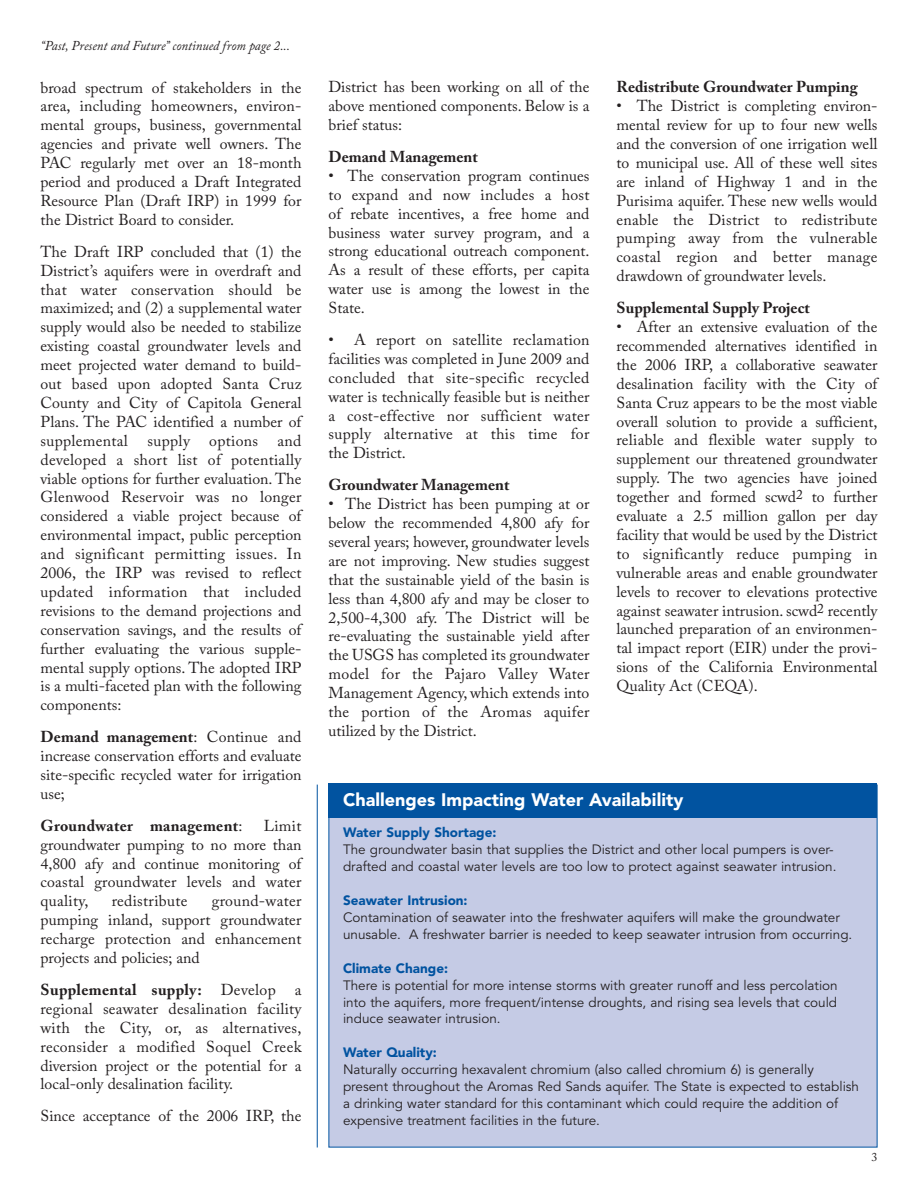
<style>
.page{position:relative;width:918px;height:1188px;background:#fff}
.page>*{position:absolute;margin:0;border:0;box-sizing:border-box;transform-origin:0 0}
.t1{font:900 18px "Avenir";color:#fff}
.t2{font:15.75px/18.9px "Adobe Caslon Pro";color:#231f20;text-align:justify}
.t3{font:700 15.75px "Adobe Caslon Pro";color:#231f20}
.t4{font:700 15.75px "Adobe Caslon Pro";letter-spacing:.02em;color:#231f20}
.t5{font:15.75px "Adobe Caslon Pro";letter-spacing:.02em;color:#231f20}
.t6{font:13.5px/17px "Avenir";color:#231f20}
.t7{font:900 13.5px "Avenir";color:#0153a0}
.t8{font:italic 13.5px "Adobe Caslon Pro";color:#231f20;scale:.95 1}
.t9{font:12px "Adobe Caslon Pro";color:#231f20}
.s1{font-weight:700}
.s2{font-weight:400}
</style>
<div class="page">
<hr style="left:317px;top:785px;width:1px;height:363px;background:#0153a0">
<div style="left:329px;top:785px;width:548px;height:362px;background:#c5cbe5"></div>
<div style="left:328px;top:783px;width:550px;height:35px;background:#0153a0"></div>
<p class="t8" style="left:41px;top:41px;width:264px">“Past, Present and Future” continued from page 2...</p>
<p class="t2" style="left:40px;top:80px;width:263px">broad spectrum of stakeholders in the area, including homeowners, environ&shy;mental groups, business, governmental agencies and private well owners. The PAC regularly met over an 18-month period and produced a Draft Integrated Resource Plan (Draft IRP) in 1999 for the District Board to consider.</p>
<p class="t2" style="left:41px;top:244px;width:263px">The Draft IRP concluded that (1) the District’s aquifers were in overdraft and that water conservation should be maximized; and (2) a supplemental water supply would also be needed to stabilize existing coastal groundwater levels and meet projected water demand to build&shy;out based upon adopted Santa Cruz County and City of Capitola General Plans. The PAC identified a number of supplemental supply options and developed a short list of potentially viable options for further evaluation. The Glenwood Reservoir was no longer considered a viable project because of environmental impact, public perception and significant permitting issues. In 2006, the IRP was revised to reflect updated information that included revisions to the demand projections and conservation savings, and the results of further evaluating the various supple&shy;mental supply options. The adopted IRP is a multi-faceted plan with the following components:</p>
<p class="t2" style="left:41px;top:729px;width:263px"><span class="s1">Demand management</span>: Continue and increase conservation efforts and evaluate site-specific recycled water for irrigation use;</p>
<p class="t4" style="left:41px;top:819px;width:204px">Groundwater management<span class="s2">:</span></p>
<p class="t2" style="left:40px;top:818px;width:263px;text-indent:223px">Limit groundwater pumping to no more than 4,800 afy and continue monitoring of coastal groundwater levels and water quality,</p>
<p class="t2" style="left:41px;top:893px;width:263px;text-indent:171px">ground-water pumping inland, support groundwater recharge protection and enhancement projects and policies; and</p>
<p class="t2" style="left:41px;top:982px;width:263px"><span class="s1">Supplemental supply:</span> Develop a regional seawater desalination facility with the City, or, as alternatives, reconsider a modified Soquel Creek diversion project or the potential for a local-only desalination facility.</p>
<p class="t2" style="left:41px;top:1108px;width:263px">Since acceptance of the 2006 IRP, the</p>
<p class="t5" style="left:112px;top:895px;width:77px">redistribute</p>
<p class="t2" style="left:328px;top:79px;width:263px">District has been working on all of the above mentioned components. Below is a brief status:</p>
<p class="t3" style="left:329px;top:150px;width:151px">Demand Management</p>
<p class="t2" style="left:329px;top:168px;width:263px">• The conservation program continues to expand and now includes a host of rebate incentives, a free home and business water survey program, and a strong educational outreach component.<br>As a result of these efforts, per capita water use is among the lowest in the State.</p>
<p class="t2" style="left:329px;top:332px;width:263px">• A report on satellite reclamation facilities was completed in June 2009 and concluded that site-specific recycled water is technically feasible but is neither a cost-effective nor sufficient water supply alternative at this time for the District.</p>
<p class="t3" style="left:329px;top:479px;width:182px">Groundwater Management</p>
<p class="t2" style="left:329px;top:496px;width:263px">• The District has been pumping at or below the recommended 4,800 afy for several years; however, groundwater levels are not improving. New studies suggest that the sustainable yield of the basin is less than 4,800 afy and may be closer to 2,500-4,300 afy. The District will be re-evaluating the sustainable yield after the USGS has completed its groundwater model for the Pajaro Valley Water Management Agency, which extends into the portion of the Aromas aquifer utilized by the District.</p>
<p class="t3" style="left:617px;top:81px;width:243px">Redistribute Groundwater Pumping</p>
<p class="t2" style="left:617px;top:98px;width:263px">• The District is completing environ&shy;mental review for up to four new wells and the conversion of one irrigation well to municipal use. All of these well sites are inland of Highway 1 and in the Purisima aquifer. These new wells would enable the District to redistribute pumping away from the vulnerable coastal region and better manage drawdown of groundwater levels.</p>
<p class="t3" style="left:617px;top:302px;width:195px">Supplemental Supply Project</p>
<p class="t2" style="left:616px;top:319px;width:263px">• After an extensive evaluation of the recommended alternatives identified in the 2006 IRP, a collaborative seawater desalination facility with the City of Santa Cruz appears to be the most viable overall solution to provide a sufficient, reliable and flexible water supply to supplement our threatened groundwater supply. The two agencies have joined together and formed scwd<sup>2</sup> to further evaluate a 2.5 million gallon per day facility that would be used by the District to significantly reduce pumping in vulnerable areas and enable groundwater levels to recover to elevations protective against seawater intrusion. scwd<sup>2</sup> recently launched preparation of an environmen&shy;tal impact report (EIR) under the provi&shy;sions of the California Environmental Quality Act (CEQA).</p>
<p class="t1" style="left:343px;top:793px;width:342px">Challenges Impacting Water Availability</p>
<p class="t7" style="left:343px;top:827px;width:155px">Water Supply Shortage:</p>
<p class="t6" style="left:343px;top:842px;width:495px">The groundwater basin that supplies the District and other local pumpers is over&shy;drafted and coastal water levels are too low to protect against seawater intrusion.</p>
<p class="t7" style="left:343px;top:895px;width:126px">Seawater Intrusion:</p>
<p class="t6" style="left:343px;top:910px;width:511px">Contamination of seawater into the freshwater aquifers will make the groundwater unusable. A freshwater barrier is needed to keep seawater intrusion from occurring.</p>
<p class="t7" style="left:343px;top:963px;width:107px">Climate Change:</p>
<p class="t6" style="left:343px;top:978px;width:496px;text-align:justify">There is potential for more intense storms with greater runoff and less percolation into the aquifers, more frequent/intense droughts, and rising sea levels that could induce seawater intrusion.</p>
<p class="t7" style="left:343px;top:1047px;width:95px">Water Quality:</p>
<p class="t6" style="left:343px;top:1062px;width:518px">Naturally occurring hexavalent chromium (also called chromium 6) is generally present throughout the Aromas Red Sands aquifer. The State is expected to establish a drinking water standard for this contaminant which could require the addition of expensive treatment facilities in the future.</p>
<p class="t9" style="left:872px;top:1152px;width:7px">3</p>
</div>
